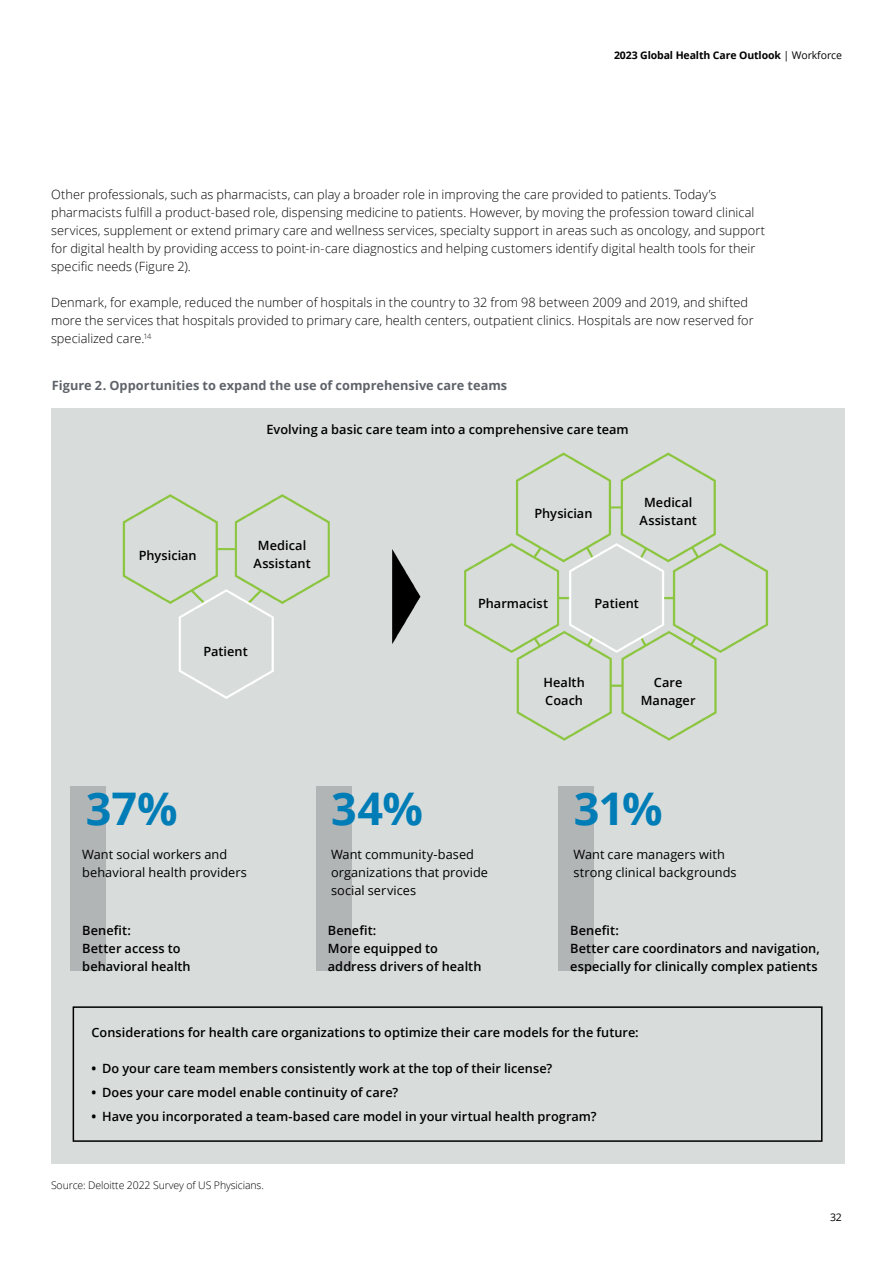
<style>
.page{position:relative;width:893px;height:1263px;background:#fff}
.page>*{position:absolute;margin:0;border:0;box-sizing:border-box;transform-origin:0 0}
.t1{font:700 45px "Open Sans";color:#007db6}
.t2{font:300 12.75px/18px "Open Sans";letter-spacing:.005em;color:#000}
.t3{font:600 12.75px/18px "Open Sans";color:#000}
.t4{font:12.75px/18px "Open Sans";letter-spacing:.005em;color:#000}
.t5{font:700 12.75px "Open Sans";letter-spacing:.005em;color:#5f636a}
.t6{font:300 10.5px "Open Sans";letter-spacing:-.01em;color:#000}
.t7{font:700 10.5px "Open Sans";letter-spacing:-.01em;color:#000}
.t8{font:10.5px "Open Sans";color:#000}
.s1{font-weight:400}
.s2{font-weight:700}
</style>
<div class="page">
<div style="left:51px;top:408px;width:793px;height:755px;background:#d8dddb"></div>
<div style="left:70px;top:786px;width:36px;height:185px;background:#b2b5b6"></div>
<div style="left:316px;top:786px;width:35px;height:185px;background:#b2b5b6"></div>
<div style="left:558px;top:786px;width:36px;height:185px;background:#b2b5b6"></div>
<div style="left:73px;top:1006px;width:749px;height:136px;border:2px solid #000"></div>
<p class="t7" style="left:614px;top:48px;width:229px">2023 Global Health Care Outlook <span class="s1">| Workforce</span></p>
<p class="t2" style="left:51px;top:185px;width:716px">Other professionals, such as pharmacists, can play a broader role in improving the care provided to patients. Today’s pharmacists fulfill a product-based role, dispensing medicine to patients. However, by moving the profession toward clinical services, supplement or extend primary care and wellness services, specialty support in areas such as oncology, and support for digital health by providing access to point-in-care diagnostics and helping customers identify digital health tools for their specific needs (Figure 2).</p>
<p class="t2" style="left:51px;top:293px;width:704px">Denmark, for example, reduced the number of hospitals in the country to 32 from 98 between 2009 and 2019, and shifted more the services that hospitals provided to primary care, health centers, outpatient clinics. Hospitals are now reserved for specialized care.<sup>14</sup></p>
<p class="t5" style="left:52px;top:376px;width:457px">Figure 2. Opportunities to expand the use of comprehensive care teams</p>
<p class="t3" style="left:266px;top:420px;width:364px">Evolving a basic care team into a comprehensive care team</p>
<p class="t3" style="left:139px;top:546px;width:59px">Physician</p>
<p class="t3" style="left:253px;top:536px;width:59px;text-align:center">Medical<br>Assistant</p>
<p class="t3" style="left:203px;top:642px;width:46px">Patient</p>
<p class="t3" style="left:534px;top:504px;width:59px">Physician</p>
<p class="t3" style="left:640px;top:493px;width:59px;text-align:center">Medical<br>Assistant</p>
<p class="t3" style="left:478px;top:594px;width:71px">Pharmacist</p>
<p class="t3" style="left:595px;top:594px;width:46px">Patient</p>
<p class="t3" style="left:544px;top:673px;width:43px">Health<br>Coach</p>
<p class="t3" style="left:641px;top:673px;width:56px;text-align:center">Care<br>Manager</p>
<h1 class="t1" style="left:86px;top:777px;width:94px">37%</h1>
<h1 class="t1" style="left:331px;top:777px;width:93px">34%</h1>
<h1 class="t1" style="left:574px;top:777px;width:90px">31%</h1>
<p class="t4" style="left:82px;top:845px;width:166px">Want social workers and behavioral health providers</p>
<p class="t3" style="left:82px;top:921px;width:110px">Benefit:<br>Better access to behavioral health</p>
<p class="t4" style="left:331px;top:845px;width:159px">Want community-based organizations that provide social services</p>
<p class="t3" style="left:328px;top:921px;width:155px">Benefit:<br>More equipped to address drivers of health</p>
<p class="t4" style="left:573px;top:845px;width:165px">Want care managers with strong clinical backgrounds</p>
<p class="t3" style="left:570px;top:921px;width:251px">Benefit:<br>Better care coordinators and navigation, especially for clinically complex patients</p>
<p class="t3" style="left:92px;top:1023px;width:549px">Considerations for health care organizations to optimize their care models for the future:</p>
<p class="t3" style="left:92px;top:1059px;width:462px"><span class="s2">•</span> Do your care team members consistently work at the top of their license?</p>
<p class="t3" style="left:92px;top:1083px;width:308px"><span class="s2">•</span> Does your care model enable continuity of care?</p>
<p class="t3" style="left:92px;top:1107px;width:506px"><span class="s2">•</span> Have you incorporated a team-based care model in your virtual health program?</p>
<p class="t6" style="left:51px;top:1177px;width:214px">Source: Deloitte 2022 Survey of US Physicians.</p>
<p class="t8" style="left:830px;top:1210px;width:13px">32</p>
</div>
